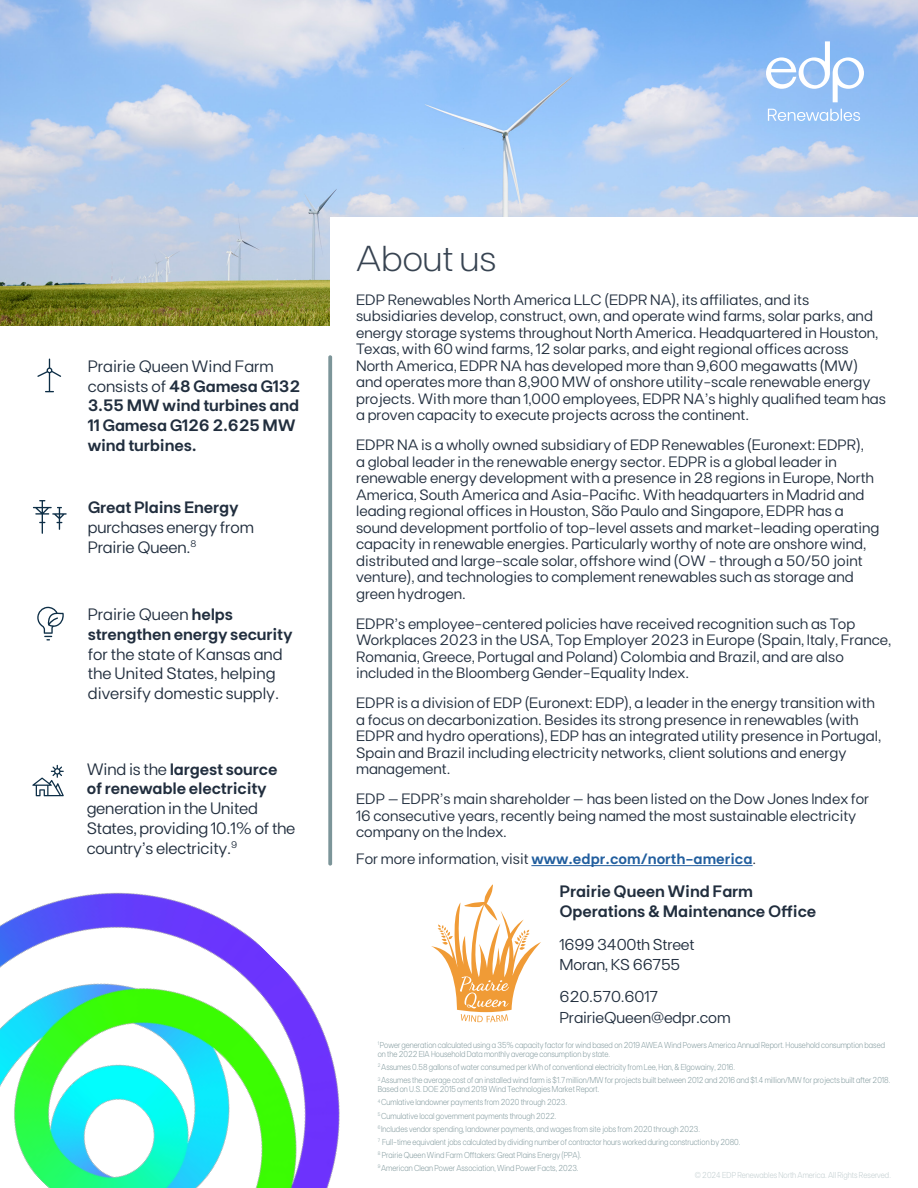
<style>
.page{position:relative;width:918px;height:1188px;background:#fff}
.page>*{position:absolute;margin:0;border:0;box-sizing:border-box;transform-origin:0 0}
.t1{font:300 36px "FT Base";color:#374351}
.t2{font:600 16.5px/19.8px "FT Base";letter-spacing:-.01em;color:#212e3e}
.t3{font:16.5px/19.8px "FT Base";letter-spacing:-.01em;color:#212e3e}
.t4{font:15.75px/20.2px "FT Base";letter-spacing:-.01em;color:#212e3e}
.t5{font:15px/16.5px "FT Base";color:#212e3e}
.t6{font:600 15px "FT Base";color:#215e9e}
.t7{font:300 8.7px/13px "FT Base";color:#7c9599;scale:.85 1}
.t8{font:300 8.7px "FT Base";color:#bdcacc;scale:.85 1}
.s1{font-weight:400}
.s2{font-weight:400;color:#212e3e}
</style>
<div class="page">
<img style="left:0;top:0;width:918px;height:325px">
<svg style="left:328px;top:355px;width:4px;height:511px;background:#869da1"></svg>
<svg style="left:766px;top:41px;width:98px;height:80px"></svg>
<img style="left:0;top:800px;width:340px;height:388px">
<svg style="left:32px;top:765px;width:32px;height:31px"></svg>
<svg style="left:33px;top:500px;width:34px;height:34px"></svg>
<svg style="left:37px;top:607px;width:27px;height:33px"></svg>
<svg style="left:37px;top:359px;width:24px;height:33px"></svg>
<svg style="left:431px;top:884px;width:110px;height:138px"></svg>
<div style="left:330px;top:217px;width:588px;height:130px;background:#fff"></div>
<hr style="left:531px;top:865px;width:222px;height:1px;background:#215e9e">
<p class="t2" style="left:88px;top:356px;width:214px"><span class="s1">Prairie Queen Wind Farm consists of</span> 48 Gamesa G132<br>3.55 MW wind turbines and<br>11 Gamesa G126 2.625 MW wind turbines.</p>
<p class="t2" style="left:88px;top:497px;width:152px">Great Plains Energy</p>
<p class="t3" style="left:88px;top:517px;width:168px">purchases energy from<br>Prairie Queen.<sup>8</sup></p>
<p class="t2" style="left:88px;top:604px;width:206px"><span class="s1">Prairie Queen</span> helps strengthen energy security</p>
<p class="t3" style="left:88px;top:644px;width:196px">for the state of Kansas and the United States, helping diversify domestic supply.</p>
<p class="t2" style="left:87px;top:759px;width:192px"><span class="s1">Wind is the</span> largest source of renewable electricity</p>
<p class="t3" style="left:87px;top:798px;width:210px">generation in the United<br>States, providing 10.1% of the country’s electricity.<sup>9</sup></p>
<h1 class="t1" style="left:356px;top:237px;width:142px">About us</h1>
<p class="t5" style="left:356px;top:291px;width:531px">EDP Renewables North America LLC (EDPR NA), its affiliates, and its subsidiaries develop, construct, own, and operate wind farms, solar parks, and energy storage systems throughout North America. Headquartered in Houston, Texas, with 60 wind farms, 12 solar parks, and eight regional offices across North America, EDPR NA has developed more than 9,600 megawatts (MW) and operates more than 8,900 MW of onshore utility-scale renewable energy projects. With more than 1,000 employees, EDPR NA’s highly qualified team has a proven capacity to execute projects across the continent.</p>
<p class="t5" style="left:356px;top:437px;width:525px">EDPR NA is a wholly owned subsidiary of EDP Renewables (Euronext: EDPR),<br>a global leader in the renewable energy sector. EDPR is a global leader in renewable energy development with a presence in 28 regions in Europe, North America, South America and Asia-Pacific. With headquarters in Madrid and leading regional offices in Houston, São Paulo and Singapore, EDPR has a sound development portfolio of top-level assets and market-leading operating capacity in renewable energies. Particularly worthy of note are onshore wind, distributed and large-scale solar, offshore wind (OW - through a 50/50 joint venture), and technologies to complement renewables such as storage and green hydrogen.</p>
<p class="t5" style="left:356px;top:615px;width:537px">EDPR’s employee-centered policies have received recognition such as Top Workplaces 2023 in the USA, Top Employer 2023 in Europe (Spain, Italy, France, Romania, Greece, Portugal and Poland) Colombia and Brazil, and are also included in the Bloomberg Gender-Equality Index.</p>
<p class="t5" style="left:356px;top:695px;width:526px">EDPR is a division of EDP (Euronext: EDP), a leader in the energy transition with a focus on decarbonization. Besides its strong presence in renewables (with EDPR and hydro operations), EDP has an integrated utility presence in Portugal, Spain and Brazil including electricity networks, client solutions and energy management.</p>
<p class="t5" style="left:356px;top:791px;width:515px">EDP – EDPR’s main shareholder – has been listed on the Dow Jones Index for<br>16 consecutive years, recently being named the most sustainable electricity company on the Index.</p>
<p class="t6" style="left:356px;top:850px;width:402px"><span class="s2">For more information, visit</span> www.edpr.com/north-america<span class="s2">.</span></p>
<p class="t2" style="left:559px;top:882px;width:258px">Prairie Queen Wind Farm<br>Operations &amp; Maintenance Office</p>
<p class="t4" style="left:559px;top:934px;width:137px">1699 3400th Street<br>Moran, KS 66755</p>
<p class="t4" style="left:559px;top:986px;width:173px">620.570.6017<br>PrairieQueen@edpr.com</p>
<p class="t7" style="left:378px;top:1041px;width:598px;line-height:9px"><sup>1</sup> Power generation calculated using a 35% capacity factor for wind based on 2019 AWEA Wind Powers America Annual Report. Household consumption based on the 2022 EIA Household Data monthly average consumption by state.</p>
<p class="t7" style="left:378px;top:1061px;width:605px"><sup>2</sup> Assumes 0.58 gallons of water consumed per kWh of conventional electricity from Lee, Han, &amp; Elgowainy, 2016.<br><sup>3</sup> Assumes the average cost of an installed wind farm is $1.7 million/MW for projects built between 2012 and 2016 and $1.4 million/MW for projects built after 2018.</p>
<p class="t7" style="left:378px;top:1083px;width:428px">Based on U.S. DOE 2015 and 2019 Wind Technologies Market Report.<br><sup>4</sup> Cumlative landowner payments from 2020 through 2023.<br><sup>5</sup> Cumulative local government payments through 2022.<br><sup>6</sup> Includes vendor spending, landowner payments, and wages from site jobs from 2020 through 2023.<br><sup>7</sup> Full-time equivalent jobs calculated by dividing number of contractor hours worked during construction by 2080.<br><sup>8</sup> Prairie Queen Wind Farm Offtakers: Great Plains Energy (PPA).<br><sup>9</sup> American Clean Power Association, Wind Power Facts, 2023.</p>
<p class="t8" style="left:695px;top:1170px;width:232px">© 2024 EDP Renewables North America. All Rights Reserved.</p>
</div>
